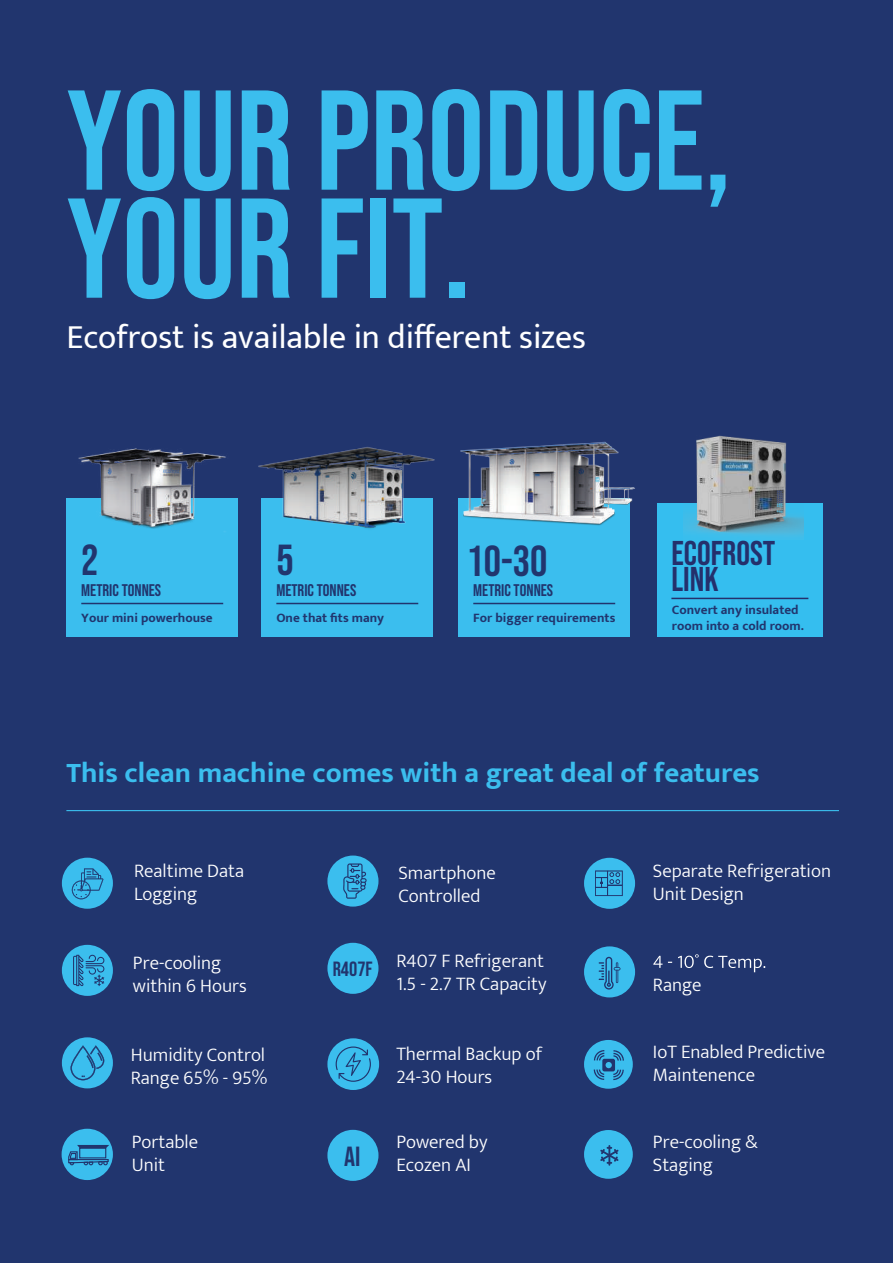
<style>
.page{position:relative;width:893px;height:1263px;background:#21356e}
.page>*{position:absolute;margin:0;border:0;box-sizing:border-box;transform-origin:0 0}
.t1{font:141.75px/108px "Bebas Neue";color:#3bbeee}
.t2{font:43.2px "Bebas Neue";color:#21356e}
.t3{font:34.2px/25.7px "Bebas Neue";color:#24306c}
.t4{font:33.75px "Mukta";color:#fff}
.t5{font:700 28.8px "Mukta";color:#3bbeee}
.t6{font:27.6px "Bebas Neue";color:#21356e}
.t7{font:300 19.2px/23px "Mukta";color:#fff}
.t8{font:16.8px "Bebas Neue";color:#21356e}
.t9{font:700 13.2px/15.9px "Mukta";color:#21356e}
.s1{font-family:"Bebas Neue";font-weight:400;font-size:20.55px;color:#21356e}
</style>
<div class="page">
<div style="left:66px;top:498px;width:172px;height:139px;background:#3bbeee"></div>
<div style="left:261px;top:498px;width:172px;height:139px;background:#3bbeee"></div>
<hr style="left:276px;top:603px;width:142px;height:1px;background:#21356e">
<div style="left:458px;top:498px;width:172px;height:139px;background:#3bbeee"></div>
<hr style="left:473px;top:603px;width:142px;height:1px;background:#21356e">
<img style="left:460px;top:441px;width:175px;height:85px">
<img style="left:78px;top:448px;width:148px;height:84px">
<img style="left:258px;top:447px;width:177px;height:82px">
<hr style="left:81px;top:603px;width:142px;height:1px;background:#21356e">
<div style="left:584px;top:858px;width:51px;height:51px;background:#3bbeee;border-radius:50%"></div>
<svg style="left:595px;top:870px;width:28px;height:26px"></svg>
<div style="left:584px;top:946px;width:51px;height:51px;background:#3bbeee;border-radius:50%"></div>
<svg style="left:599px;top:957px;width:21px;height:32px"></svg>
<svg style="left:653px;top:954px;width:112px;height:18px"></svg>
<div style="left:327px;top:943px;width:51px;height:51px;background:#3bbeee;border-radius:50%"></div>
<div style="left:327px;top:1130px;width:51px;height:51px;background:#3bbeee;border-radius:50%"></div>
<div style="left:62px;top:858px;width:51px;height:51px;background:#3bbeee;border-radius:50%"></div>
<svg style="left:72px;top:868px;width:31px;height:31px"></svg>
<div style="left:327px;top:855px;width:51px;height:51px;background:#3bbeee;border-radius:50%"></div>
<svg style="left:343px;top:863px;width:24px;height:36px"></svg>
<div style="left:62px;top:945px;width:51px;height:51px;background:#3bbeee;border-radius:50%"></div>
<svg style="left:73px;top:955px;width:31px;height:31px"></svg>
<div style="left:62px;top:1037px;width:51px;height:51px;background:#3bbeee;border-radius:50%"></div>
<svg style="left:70px;top:1045px;width:34px;height:35px"></svg>
<div style="left:327px;top:1038px;width:52px;height:52px;background:#3bbeee;border-radius:50%"></div>
<svg style="left:336px;top:1046px;width:35px;height:36px"></svg>
<div style="left:584px;top:1040px;width:49px;height:49px;background:#3bbeee;border-radius:50%"></div>
<svg style="left:594px;top:1050px;width:30px;height:30px"></svg>
<div style="left:584px;top:1130px;width:49px;height:49px;background:#3bbeee;border-radius:50%"></div>
<div style="left:62px;top:1129px;width:51px;height:51px;background:#3bbeee;border-radius:50%"></div>
<svg style="left:68px;top:1145px;width:41px;height:21px"></svg>
<svg style="left:600px;top:1145px;width:19px;height:21px"></svg>
<hr style="left:66px;top:810px;width:773px;height:1px;background:#3bbeee">
<div style="left:657px;top:503px;width:166px;height:134px;background:#35beef"></div>
<hr style="left:671px;top:598px;width:137px;height:1px;background:#24306c">
<img style="left:684px;top:435px;width:119px;height:103px">
<h1 class="t1" style="left:66px;top:85px;width:666px">YOUR PRODUCE,<br>YOUR FIT.</h1>
<h3 class="t4" style="left:66px;top:316px;width:521px">Ecofrost is available in different sizes</h3>
<h2 class="t2" style="left:81px;top:536px;width:19px">2</h2>
<p class="t8" style="left:81px;top:581px;width:81px">METRIC TONNES</p>
<p class="t8" style="left:276px;top:581px;width:81px">METRIC TONNES</p>
<p class="t8" style="left:473px;top:581px;width:81px">METRIC TONNES</p>
<p class="t9" style="left:81px;top:609px;width:133px">Your mini powerhouse</p>
<h2 class="t2" style="left:276px;top:536px;width:19px">5</h2>
<p class="t9" style="left:276px;top:609px;width:109px">One that fits many</p>
<h2 class="t2" style="left:466px;top:537px;width:82px">10-30</h2>
<p class="t9" style="left:473px;top:609px;width:144px">For bigger requirements</p>
<h3 class="t3" style="left:671px;top:540px;width:105px">ECOFROST<br>LINK</h3>
<p class="t9" style="left:672px;top:602px;width:134px">Convert any insulated room into a cold room.</p>
<h3 class="t5" style="left:66px;top:755px;width:695px">This clean machine comes with a great deal of features</h3>
<p class="t7" style="left:134px;top:859px;width:112px">Realtime Data<br>Logging</p>
<p class="t7" style="left:398px;top:861px;width:99px">Smartphone<br>Controlled</p>
<p class="t7" style="left:133px;top:951px;width:115px">Pre-cooling within 6 Hours</p>
<p class="t7" style="left:333px;top:949px;width:215px;text-align:right"><span class="s1">R407F</span> R407 F Refrigerant<br>1.5 - 2.7 TR Capacity</p>
<p class="t7" style="left:653px;top:859px;width:180px">Separate Refrigeration<br>Unit Design</p>
<p class="t7" style="left:653px;top:973px;width:50px">Range</p>
<p class="t7" style="left:131px;top:1042px;width:138px">Humidity Control<br>Range 65% - 95%</p>
<p class="t7" style="left:396px;top:1041px;width:147px">Thermal Backup of<br>24-30 Hours</p>
<p class="t7" style="left:653px;top:1040px;width:174px">IoT Enabled Predictive<br>Maintenence</p>
<p class="t7" style="left:132px;top:1130px;width:68px">Portable<br>Unit</p>
<h3 class="t6" style="left:344px;top:1140px;width:18px">AI</h3>
<p class="t7" style="left:396px;top:1130px;width:93px">Powered by<br>Ecozen AI</p>
<p class="t7" style="left:653px;top:1130px;width:106px">Pre-cooling &amp;<br>Staging</p>
</div>
